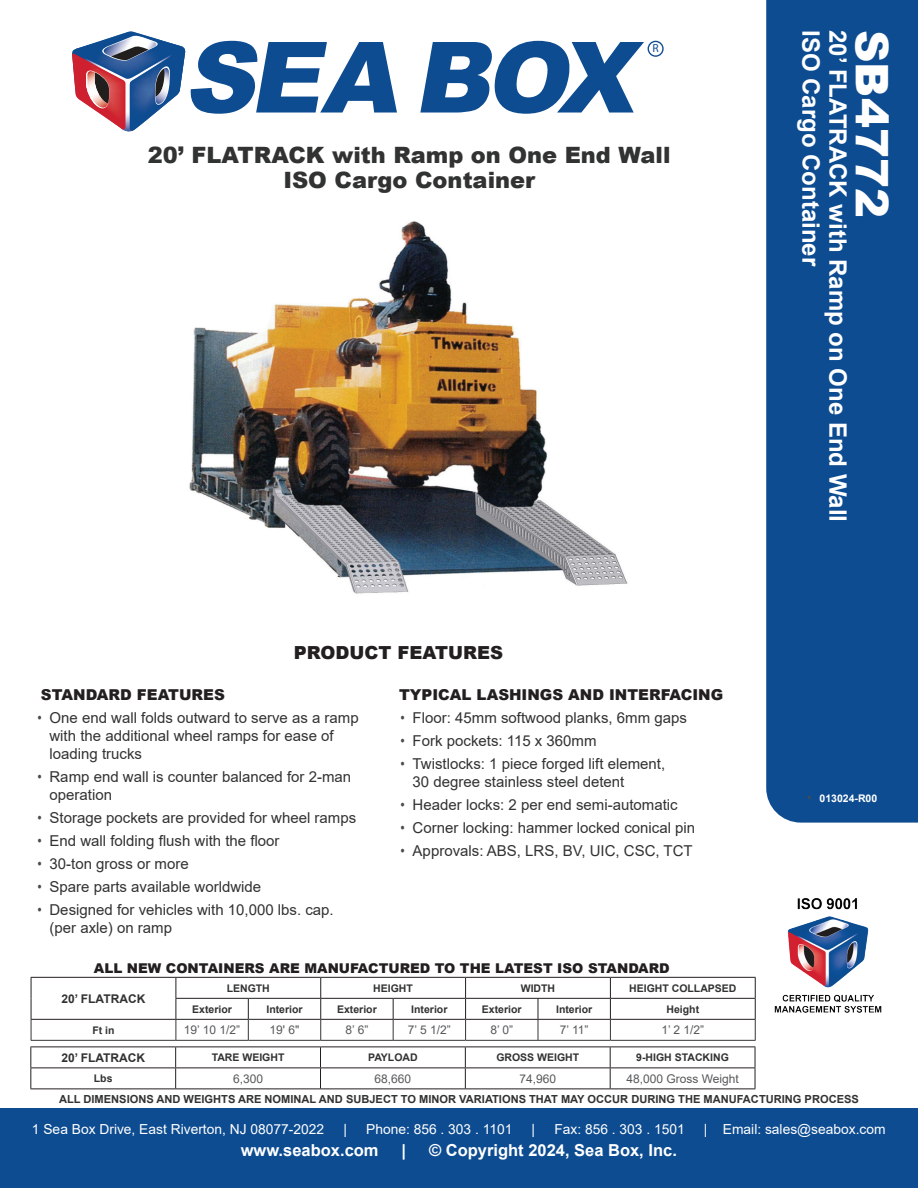
<style>
.page{position:relative;width:918px;height:1188px;background:#fff}
.page>*{position:absolute;margin:0;border:0;box-sizing:border-box;transform-origin:0 0}
.t1{font:900 45px "Arial";color:#fff}
.t2{font:700 24px "Arial";color:#fff}
.t3{font:900 22.5px/25.5px "Arial";color:#313232;text-align:center}
.t4{font:900 18px "Arial";color:#231f20}
.t5{font:700 16.5px "Arial";color:#fff}
.t6{font:15px/18px "Arial";color:#313232}
.t7{font:900 15px "Arial";color:#231f20}
.t8{font:13.8px "Arial";color:#fff}
.t9{font:900 13.5px "Arial";color:#231f20}
.t10{font:12px "Arial";color:#57585a}
.t11{font:700 12px "Arial";color:#313232}
.t12{font:11.7px "Myriad Pro";color:#0d4c91}
.t13{font:700 11.1px "Arial";color:#313232}
.t14{font:700 10.5px "Arial";color:#313232}
.t15{font:700 10.5px "Arial";color:#fff}
.s1{font-family:"Arial Narrow";color:#494a4b}
.s2{font-family:"Arial Narrow";font-weight:400;font-size:12.75px;color:#494a4b}
</style>
<div class="page">
<div style="left:766px;top:0;width:152px;height:823px;background:#0d4c91"></div>
<svg style="left:420px;top:41px;width:244px;height:73px"></svg>
<svg style="left:72px;top:32px;width:325px;height:100px"></svg>
<div style="left:0;top:1108px;width:918px;height:80px;background:#0d4c91"></div>
<img style="left:774px;top:898px;width:108px;height:115px">
<hr style="left:31px;top:1019px;width:145px;height:1px;background:#231f20">
<hr style="left:176px;top:1019px;width:72px;height:1px;background:#231f20">
<hr style="left:248px;top:1019px;width:73px;height:1px;background:#231f20">
<hr style="left:321px;top:1019px;width:72px;height:1px;background:#231f20">
<hr style="left:393px;top:1019px;width:73px;height:1px;background:#231f20">
<hr style="left:466px;top:1019px;width:72px;height:1px;background:#231f20">
<hr style="left:538px;top:1019px;width:72px;height:1px;background:#231f20">
<hr style="left:610px;top:1019px;width:146px;height:1px;background:#231f20">
<hr style="left:176px;top:998px;width:72px;height:1px;background:#231f20">
<hr style="left:248px;top:998px;width:73px;height:1px;background:#231f20">
<hr style="left:321px;top:998px;width:72px;height:1px;background:#231f20">
<hr style="left:393px;top:998px;width:73px;height:1px;background:#231f20">
<hr style="left:466px;top:998px;width:72px;height:1px;background:#231f20">
<hr style="left:538px;top:998px;width:72px;height:1px;background:#231f20">
<hr style="left:610px;top:998px;width:146px;height:1px;background:#231f20">
<hr style="left:31px;top:977px;width:145px;height:1px;background:#231f20">
<hr style="left:176px;top:977px;width:72px;height:1px;background:#231f20">
<hr style="left:248px;top:977px;width:73px;height:1px;background:#231f20">
<hr style="left:321px;top:977px;width:72px;height:1px;background:#231f20">
<hr style="left:393px;top:977px;width:73px;height:1px;background:#231f20">
<hr style="left:466px;top:977px;width:72px;height:1px;background:#231f20">
<hr style="left:538px;top:977px;width:72px;height:1px;background:#231f20">
<hr style="left:610px;top:977px;width:146px;height:1px;background:#231f20">
<svg style="left:31px;top:978px;width:1px;height:62px"></svg>
<svg style="left:176px;top:978px;width:1px;height:62px"></svg>
<svg style="left:248px;top:999px;width:1px;height:41px"></svg>
<svg style="left:320px;top:978px;width:1px;height:62px"></svg>
<svg style="left:393px;top:999px;width:1px;height:41px"></svg>
<svg style="left:465px;top:978px;width:1px;height:62px"></svg>
<svg style="left:538px;top:999px;width:1px;height:41px"></svg>
<svg style="left:610px;top:978px;width:1px;height:62px"></svg>
<svg style="left:755px;top:978px;width:1px;height:62px"></svg>
<hr style="left:31px;top:1040px;width:145px;height:1px;background:#363536">
<hr style="left:176px;top:1040px;width:72px;height:1px;background:#363536">
<hr style="left:248px;top:1040px;width:73px;height:1px;background:#363536">
<hr style="left:321px;top:1040px;width:72px;height:1px;background:#363536">
<hr style="left:393px;top:1040px;width:73px;height:1px;background:#363536">
<hr style="left:466px;top:1040px;width:72px;height:1px;background:#363536">
<hr style="left:538px;top:1040px;width:72px;height:1px;background:#363536">
<hr style="left:610px;top:1040px;width:146px;height:1px;background:#363536">
<hr style="left:30px;top:1047px;width:146px;height:1px;background:#231f20">
<hr style="left:176px;top:1047px;width:145px;height:1px;background:#231f20">
<hr style="left:321px;top:1047px;width:144px;height:1px;background:#231f20">
<hr style="left:465px;top:1047px;width:145px;height:1px;background:#231f20">
<hr style="left:610px;top:1047px;width:145px;height:1px;background:#231f20">
<hr style="left:30px;top:1068px;width:146px;height:1px;background:#231f20">
<svg style="left:30px;top:1047px;width:1px;height:42px"></svg>
<hr style="left:176px;top:1068px;width:145px;height:1px;background:#231f20">
<svg style="left:175px;top:1047px;width:1px;height:42px"></svg>
<hr style="left:321px;top:1068px;width:144px;height:1px;background:#231f20">
<svg style="left:320px;top:1047px;width:1px;height:42px"></svg>
<hr style="left:465px;top:1068px;width:145px;height:1px;background:#231f20">
<svg style="left:465px;top:1047px;width:1px;height:42px"></svg>
<hr style="left:610px;top:1068px;width:145px;height:1px;background:#231f20">
<svg style="left:610px;top:1047px;width:1px;height:42px"></svg>
<svg style="left:755px;top:1047px;width:1px;height:42px"></svg>
<hr style="left:30px;top:1089px;width:146px;height:1px;background:#231f20">
<hr style="left:176px;top:1089px;width:145px;height:1px;background:#231f20">
<hr style="left:321px;top:1089px;width:144px;height:1px;background:#231f20">
<hr style="left:465px;top:1089px;width:145px;height:1px;background:#231f20">
<hr style="left:610px;top:1089px;width:145px;height:1px;background:#231f20">
<img style="left:189px;top:221px;width:439px;height:373px">
<p class="t12" style="left:652px;top:41px;width:8px">R</p>
<h3 class="t3" style="left:148px;top:141px;width:524px">20’ FLATRACK with Ramp on One End Wall<br>ISO Cargo Container</h3>
<p class="t4" style="left:294px;top:640px;width:211px">PRODUCT FEATURES</p>
<p class="t7" style="left:41px;top:684px;width:185px">STANDARD FEATURES</p>
<p class="t6" style="left:50px;top:709px;width:311px;text-indent:-12px"><span class="s1">•</span> One end wall folds outward to serve as a ramp with the additional wheel ramps for ease of loading trucks</p>
<p class="t6" style="left:50px;top:768px;width:303px;text-indent:-12px"><span class="s1">•</span> Ramp end wall is counter balanced for 2-man operation</p>
<p class="t6" style="left:38px;top:809px;width:320px"><span class="s1">•</span> Storage pockets are provided for wheel ramps</p>
<p class="t6" style="left:38px;top:832px;width:244px"><span class="s1">•</span> End wall folding flush with the floor</p>
<p class="t6" style="left:38px;top:855px;width:153px"><span class="s1">•</span> 30-ton gross or more</p>
<p class="t6" style="left:38px;top:877px;width:225px"><span class="s1">•</span> Spare parts available worldwide</p>
<p class="t6" style="left:50px;top:900px;width:286px;text-indent:-12px"><span class="s1">•</span> Designed for vehicles with 10,000 lbs. cap. (per axle) on ramp</p>
<p class="t7" style="left:399px;top:684px;width:326px">TYPICAL LASHINGS AND INTERFACING</p>
<p class="t6" style="left:401px;top:709px;width:288px"><span class="s1">•</span> Floor: 45mm softwood planks, 6mm gaps</p>
<p class="t6" style="left:401px;top:732px;width:197px"><span class="s1">•</span> Fork pockets: 115 x 360mm</p>
<p class="t6" style="left:413px;top:755px;width:254px;text-indent:-12px"><span class="s1">•</span> Twistlocks: 1 piece forged lift element,<br>30 degree stainless steel detent</p>
<p class="t6" style="left:401px;top:796px;width:279px"><span class="s1">•</span> Header locks: 2 per end semi-automatic</p>
<p class="t6" style="left:401px;top:819px;width:296px"><span class="s1">•</span> Corner locking: hammer locked conical pin</p>
<p class="t6" style="left:401px;top:841px;width:294px"><span class="s1">•</span> Approvals: ABS, LRS, BV, UIC, CSC, TCT</p>
<p class="t9" style="left:94px;top:959px;width:577px">ALL NEW CONTAINERS ARE MANUFACTURED TO THE LATEST ISO STANDARD</p>
<p class="t11" style="left:62px;top:990px;width:85px">20’ FLATRACK</p>
<p class="t14" style="left:227px;top:981px;width:45px">LENGTH</p>
<p class="t14" style="left:373px;top:981px;width:41px">HEIGHT</p>
<p class="t14" style="left:521px;top:981px;width:36px">WIDTH</p>
<p class="t14" style="left:629px;top:981px;width:109px">HEIGHT COLLAPSED</p>
<p class="t14" style="left:192px;top:1002px;width:41px">Exterior</p>
<p class="t14" style="left:266px;top:1002px;width:38px">Interior</p>
<p class="t14" style="left:337px;top:1002px;width:41px">Exterior</p>
<p class="t14" style="left:411px;top:1002px;width:38px">Interior</p>
<p class="t14" style="left:482px;top:1002px;width:41px">Exterior</p>
<p class="t14" style="left:556px;top:1002px;width:38px">Interior</p>
<p class="t14" style="left:667px;top:1002px;width:34px">Height</p>
<p class="t14" style="left:92px;top:1023px;width:24px">Ft in</p>
<p class="t10" style="left:184px;top:1022px;width:58px">19’ 10 1/2”</p>
<p class="t10" style="left:270px;top:1022px;width:31px">19' 6"</p>
<p class="t10" style="left:345px;top:1022px;width:24px">8’ 6”</p>
<p class="t10" style="left:408px;top:1022px;width:44px">7’ 5 1/2”</p>
<p class="t10" style="left:490px;top:1022px;width:24px">8’ 0”</p>
<p class="t10" style="left:560px;top:1022px;width:30px">7’ 11”</p>
<p class="t10" style="left:661px;top:1022px;width:44px">1’ 2 1/2”</p>
<p class="t11" style="left:61px;top:1049px;width:85px">20’ FLATRACK</p>
<p class="t14" style="left:212px;top:1050px;width:74px">TARE WEIGHT</p>
<p class="t14" style="left:368px;top:1050px;width:51px">PAYLOAD</p>
<p class="t14" style="left:496px;top:1050px;width:84px">GROSS WEIGHT</p>
<p class="t14" style="left:636px;top:1050px;width:94px">9-HIGH STACKING</p>
<p class="t14" style="left:94px;top:1071px;width:20px">Lbs</p>
<p class="t10" style="left:233px;top:1070px;width:32px">6,300</p>
<p class="t10" style="left:375px;top:1070px;width:38px">68,660</p>
<p class="t10" style="left:519px;top:1070px;width:38px">74,960</p>
<p class="t10" style="left:626px;top:1070px;width:114px">48,000 Gross Weight</p>
<h2 class="t2" style="left:828px;top:30px;width:238px;rotate:90deg">ISO Cargo Container</h2>
<h2 class="t2" style="left:855px;top:30px;width:494px;rotate:90deg">20’ FLATRACK with Ramp on One End Wall</h2>
<h1 class="t1" style="left:905px;top:30px;width:189px;rotate:90deg">SB4772</h1>
<p class="t15" style="left:808px;top:791px;width:71px"><span class="s2">•</span> 013024-R00</p>
<p class="t13" style="left:59px;top:1091px;width:801px">ALL DIMENSIONS AND WEIGHTS ARE NOMINAL AND SUBJECT TO MINOR VARIATIONS THAT MAY OCCUR DURING THE MANUFACTURING PROCESS</p>
<p class="t8" style="left:32px;top:1120px;width:294px">1 Sea Box Drive, East Riverton, NJ 08077-2022</p>
<p class="t8" style="left:343px;top:1120px;width:5px">|</p>
<p class="t8" style="left:366px;top:1120px;width:148px">Phone: 856 . 303 . 1101</p>
<p class="t8" style="left:532px;top:1120px;width:5px">|</p>
<p class="t8" style="left:554px;top:1120px;width:132px">Fax: 856 . 303 . 1501</p>
<p class="t8" style="left:704px;top:1120px;width:183px">| Email: sales@seabox.com</p>
<p class="t5" style="left:241px;top:1139px;width:139px">www.seabox.com</p>
<p class="t5" style="left:402px;top:1139px;width:6px">|</p>
<p class="t5" style="left:429px;top:1139px;width:249px">© Copyright 2024, Sea Box, Inc.</p>
</div>
